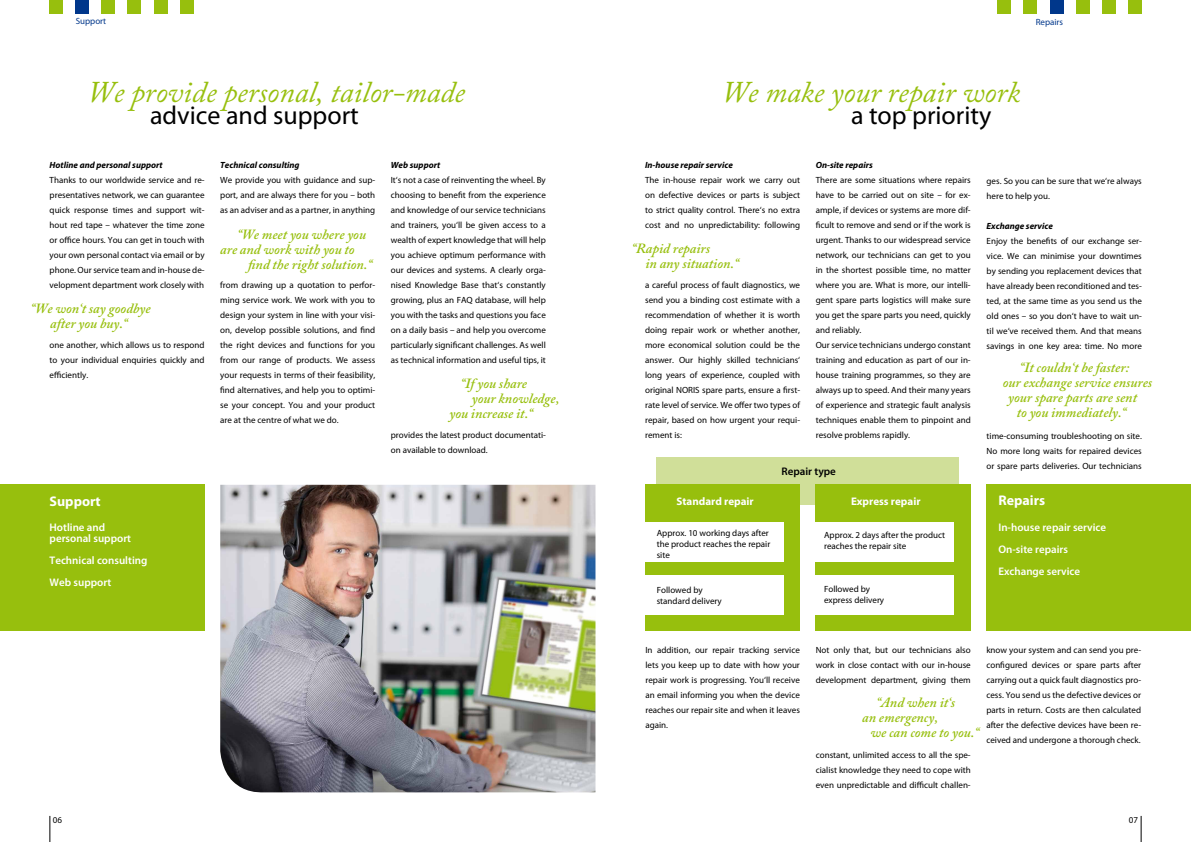
<style>
.page{position:relative;width:1191px;height:842px;background:#fff}
.page>*{position:absolute;margin:0;border:0;box-sizing:border-box;transform-origin:0 0}
.t1{font:italic 30px "Adobe Caslon Pro";color:#97bf0d}
.t2{font:26px "Myriad Pro";color:#000}
.t3{font:italic 600 14px/15px "Adobe Caslon Pro";color:#97bf0d}
.t4{font:700 14px "Myriad Pro";color:#fff}
.t5{font:600 11px/22px "Myriad Pro";color:#fff}
.t6{font:700 11px "Myriad Pro";color:#fff}
.t7{font:600 11px "Myriad Pro";color:#000}
.t8{font:9px/15px "Myriad Pro";color:#000;text-align:justify}
.t9{font:italic 700 9px "Myriad Pro";color:#000}
.t10{font:9px "Myriad Pro";color:#00378b}
</style>
<div class="page">
<div style="left:0;top:485px;width:205px;height:146px;background:#97bf0d"></div>
<div style="left:986px;top:485px;width:205px;height:146px;background:#97bf0d"></div>
<div style="left:656px;top:457px;width:302px;height:47px;background:#d0df99"></div>
<div style="left:815px;top:484px;width:155px;height:147px;background:#97bf0d"></div>
<div style="left:808px;top:522px;width:146px;height:40px;background:#fff"></div>
<div style="left:645px;top:484px;width:155px;height:147px;background:#97bf0d"></div>
<div style="left:636px;top:522px;width:147px;height:40px;background:#fff"></div>
<div style="left:629px;top:575px;width:154px;height:40px;background:#fff"></div>
<div style="left:807px;top:575px;width:147px;height:40px;background:#fff"></div>
<img style="left:220px;top:485px;width:375px;height:307px">
<div style="left:1050px;top:0;width:13px;height:13px;background:#00378b"></div>
<div style="left:1076px;top:0;width:13px;height:13px;background:#97bf0d"></div>
<div style="left:1102px;top:0;width:13px;height:13px;background:#97bf0d"></div>
<div style="left:1024px;top:0;width:13px;height:13px;background:#97bf0d"></div>
<div style="left:1128px;top:0;width:13px;height:13px;background:#97bf0d"></div>
<svg style="left:1140px;top:816px;width:1px;height:26px"></svg>
<div style="left:998px;top:0;width:13px;height:13px;background:#97bf0d"></div>
<div style="left:102px;top:0;width:13px;height:13px;background:#97bf0d"></div>
<div style="left:128px;top:0;width:13px;height:13px;background:#97bf0d"></div>
<div style="left:154px;top:0;width:13px;height:13px;background:#97bf0d"></div>
<div style="left:50px;top:0;width:13px;height:13px;background:#97bf0d"></div>
<div style="left:76px;top:0;width:13px;height:13px;background:#00378b"></div>
<svg style="left:50px;top:816px;width:1px;height:26px"></svg>
<div style="left:180px;top:0;width:13px;height:13px;background:#97bf0d"></div>
<p class="t10" style="left:76px;top:16px;width:32px">Support</p>
<h1 class="t1" style="left:88px;top:74px;width:379px">We provide personal, tailor-made</h1>
<h2 class="t2" style="left:150px;top:99px;width:210px">advice and support</h2>
<p class="t9" style="left:50px;top:159px;width:115px">Hotline and personal support</p>
<p class="t8" style="left:50px;top:173px;width:156px">Thanks to our worldwide service and re&shy;presentatives network, we can guarantee quick response times and support wit&shy;hout red tape – whatever the time zone or office hours. You can get in touch with your own personal contact via email or by phone. Our service team and in-house de&shy;velopment department work closely with</p>
<h3 class="t3" style="left:31px;top:301px;width:122px;text-align:center">“We won‘t say goodbye after you buy.“</h3>
<p class="t8" style="left:50px;top:338px;width:156px">one another, which allows us to respond to your individual enquiries quickly and efficiently.</p>
<p class="t9" style="left:220px;top:159px;width:81px">Technical consulting</p>
<p class="t8" style="left:220px;top:173px;width:156px">We provide you with guidance and sup&shy;port, and are always there for you – both as an adviser and as a partner, in anything</p>
<h3 class="t3" style="left:237px;top:226px;width:130px">“We meet you where you</h3>
<h3 class="t3" style="left:220px;top:241px;width:136px">are and work with you to</h3>
<h3 class="t3" style="left:248px;top:256px;width:125px">find the right solution.“</h3>
<p class="t8" style="left:220px;top:278px;width:156px">from drawing up a quotation to perfor&shy;ming service work. We work with you to design your system in line with your visi&shy;on, develop possible solutions, and find the right devices and functions for you from our range of products. We assess your requests in terms of their feasibility, find alternatives, and help you to optimi&shy;se your concept. You and your product are at the centre of what we do.</p>
<p class="t9" style="left:391px;top:160px;width:51px">Web support</p>
<p class="t8" style="left:391px;top:173px;width:156px">It‘s not a case of reinventing the wheel. By choosing to benefit from the experience and knowledge of our service technicians and trainers, you‘ll be given access to a wealth of expert knowledge that will help you achieve optimum performance with our devices and systems. A clearly orga&shy;nised Knowledge Base that‘s constantly growing, plus an FAQ database, will help you with the tasks and questions you face on a daily basis – and help you overcome particularly significant challenges. As well as technical information and useful tips, it</p>
<h3 class="t3" style="left:460px;top:376px;width:68px">“If you share</h3>
<h3 class="t3" style="left:472px;top:391px;width:89px">your knowledge,</h3>
<h3 class="t3" style="left:449px;top:406px;width:85px">you increase it.“</h3>
<p class="t8" style="left:391px;top:428px;width:156px">provides the latest product documentati&shy;on available to download.</p>
<h3 class="t4" style="left:50px;top:492px;width:53px">Support</h3>
<p class="t5" style="left:50px;top:522px;width:83px;line-height:11px">Hotline and personal support</p>
<p class="t5" style="left:50px;top:549px;width:99px">Technical consulting<br>Web support</p>
<p class="t8" style="left:53px;top:812px;width:11px">06</p>
<p class="t10" style="left:1035px;top:16px;width:29px">Repairs</p>
<h1 class="t1" style="left:721px;top:74px;width:300px">We make your repair work</h1>
<h2 class="t2" style="left:851px;top:99px;width:142px">a top priority</h2>
<p class="t9" style="left:645px;top:159px;width:89px">In-house repair service</p>
<p class="t8" style="left:645px;top:173px;width:156px">The in-house repair work we carry out on defective devices or parts is subject to strict quality control. There‘s no extra cost and no unpredictability: following</p>
<h3 class="t3" style="left:645px;top:240px;width:95px;text-indent:-14px">“Rapid repairs<br>in any situation.“</h3>
<p class="t8" style="left:645px;top:278px;width:156px">a careful process of fault diagnostics, we send you a binding cost estimate with a recommendation of whether it is worth doing repair work or whether another, more economical solution could be the answer. Our highly skilled technicians‘ long years of experience, coupled with original NORIS spare parts, ensure a first&shy;rate level of service. We offer two types of repair, based on how urgent your requi&shy;rement is:</p>
<p class="t9" style="left:815px;top:159px;width:59px">On-site repairs</p>
<p class="t8" style="left:815px;top:173px;width:156px;text-align:left">There are some situations where repairs have to be carried out on site – for ex&shy;ample, if devices or systems are more dif&shy;ficult to remove and send or if the work is urgent. Thanks to our widespread service network, our technicians can get to you in the shortest possible time, no matter where you are. What is more, our intelli&shy;gent spare parts logistics will make sure you get the spare parts you need, quickly and reliably.<br>Our service technicians undergo constant training and education as part of our in&shy;house training programmes, so they are always up to speed. And their many years of experience and strategic fault analysis techniques enable them to pinpoint and resolve problems rapidly.</p>
<p class="t7" style="left:781px;top:464px;width:56px">Repair type</p>
<p class="t6" style="left:676px;top:494px;width:79px">Standard repair</p>
<p class="t6" style="left:851px;top:494px;width:71px">Express repair</p>
<p class="t8" style="left:657px;top:527px;width:115px;line-height:11px;text-align:left">Approx. 10 working days after the product reaches the repair site</p>
<p class="t8" style="left:824px;top:530px;width:122px;line-height:11px">Approx. 2 days after the product reaches the repair site</p>
<p class="t8" style="left:657px;top:584px;width:67px;line-height:11px">Followed by standard delivery</p>
<p class="t8" style="left:824px;top:584px;width:62px;line-height:11px">Followed by express delivery</p>
<p class="t8" style="left:986px;top:173px;width:157px">ges. So you can be sure that we‘re always here to help you.</p>
<p class="t9" style="left:986px;top:220px;width:68px">Exchange service</p>
<p class="t8" style="left:986px;top:233px;width:157px">Enjoy the benefits of our exchange ser&shy;vice. We can minimise your downtimes by sending you replacement devices that have already been reconditioned and tes&shy;ted, at the same time as you send us the old ones – so you don‘t have to wait un&shy;til we‘ve received them. And that means savings in one key area: time. No more</p>
<h3 class="t3" style="left:1019px;top:360px;width:111px">“It couldn‘t be faster:</h3>
<h3 class="t3" style="left:1002px;top:375px;width:151px">our exchange service ensures</h3>
<h3 class="t3" style="left:1008px;top:390px;width:130px">your spare parts are sent</h3>
<h3 class="t3" style="left:1016px;top:405px;width:111px">to you immediately.“</h3>
<p class="t8" style="left:986px;top:428px;width:157px">time-consuming troubleshooting on site.<br>No more long waits for repaired devices or spare parts deliveries. Our technicians</p>
<h3 class="t4" style="left:998px;top:491px;width:48px">Repairs</h3>
<p class="t5" style="left:998px;top:516px;width:109px">In-house repair service<br>On-site repairs<br>Exchange service</p>
<p class="t8" style="left:645px;top:642px;width:156px">In addition, our repair tracking service lets you keep up to date with how your repair work is progressing. You‘ll receive an email informing you when the device reaches our repair site and when it leaves again.</p>
<p class="t8" style="left:815px;top:642px;width:156px">Not only that, but our technicians also work in close contact with our in-house development department, giving them</p>
<p class="t8" style="left:986px;top:642px;width:156px">know your system and can send you pre&shy;configured devices or spare parts after carrying out a quick fault diagnostics pro&shy;cess. You send us the defective devices or parts in return. Costs are then calculated after the defective devices have been re&shy;ceived and undergone a thorough check.</p>
<h3 class="t3" style="left:862px;top:695px;width:94px;text-indent:14px">“And when it‘s an emergency,</h3>
<h3 class="t3" style="left:870px;top:725px;width:110px">we can come to you.“</h3>
<p class="t8" style="left:815px;top:747px;width:156px">constant, unlimited access to all the spe&shy;cialist knowledge they need to cope with even unpredictable and difficult challen-</p>
<p class="t8" style="left:1128px;top:812px;width:11px">07</p>
</div>
